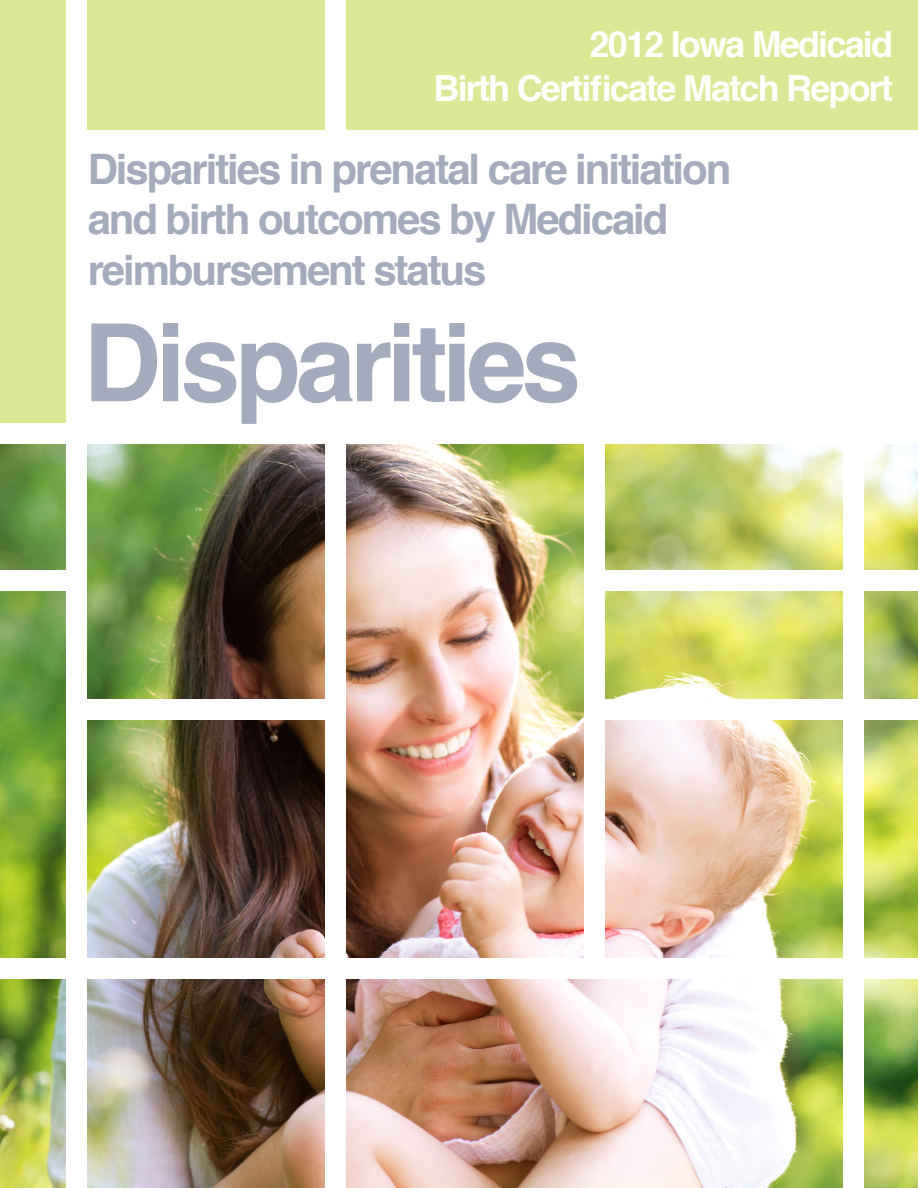
<style>
.page{position:relative;width:918px;height:1188px;background:#dbe895}
.page>*{position:absolute;margin:0;border:0;box-sizing:border-box;transform-origin:0 0}
.Cover_page_headline{font:700 108px "Helvetica";letter-spacing:-.05em;color:#a3abbc}
.Cover_page_subheadli{font:700 42px/50.4px "Helvetica";letter-spacing:-.05em;color:#a3abbc}
.Iowa_2012{font:700 36px "Helvetica";letter-spacing:-.05em;color:#fff}
</style>
<div class="page">
<img style="left:0;top:444px;width:918px;height:744px">
<div style="left:66px;top:0;width:21px;height:1188px;background:#fff"></div>
<div style="left:843px;top:130px;width:20px;height:1058px;background:#fff"></div>
<div style="left:325px;top:0;width:21px;height:1188px;background:#fff"></div>
<div style="left:584px;top:130px;width:21px;height:838px;background:#fff"></div>
<div style="left:0;top:958px;width:918px;height:21px;background:#fff"></div>
<div style="left:0;top:570px;width:75px;height:21px;background:#fff"></div>
<div style="left:598px;top:570px;width:320px;height:21px;background:#fff"></div>
<div style="left:593px;top:699px;width:325px;height:21px;background:#fff"></div>
<div style="left:77px;top:699px;width:257px;height:21px;background:#fff"></div>
<div style="left:597px;top:130px;width:321px;height:314px;background:#fff"></div>
<div style="left:76px;top:130px;width:259px;height:314px;background:#fff"></div>
<div style="left:333px;top:130px;width:259px;height:314px;background:#fff"></div>
<div style="left:0;top:423px;width:156px;height:21px;background:#fff"></div>
<p class="Iowa_2012" style="left:590px;top:16px;width:305px">2012 Iowa Medicaid</p>
<p class="Iowa_2012" style="left:433px;top:59px;width:461px">Birth Certificate Match Report</p>
<p class="Cover_page_subheadli" style="left:88px;top:144px;width:645px">Disparities in prenatal care initiation and birth outcomes by Medicaid reimbursement status</p>
<p class="Cover_page_headline" style="left:83px;top:276px;width:500px">Disparities</p>
</div>
